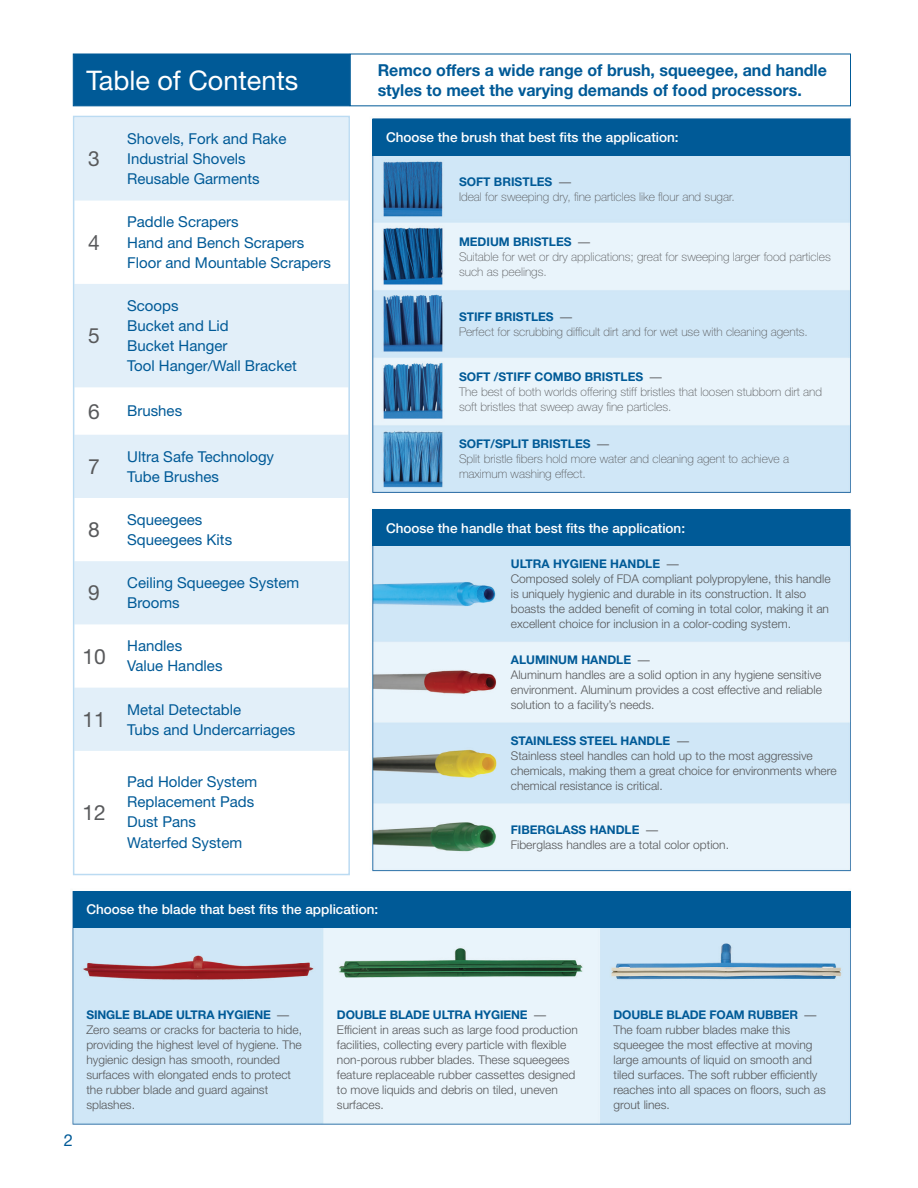
<style>
.page{position:relative;width:918px;height:1188px;background:#fff}
.page>*{position:absolute;margin:0;border:0;box-sizing:border-box;transform-origin:0 0}
.t1{font:27px "Helvetica Neue LT Std";color:#fff}
.t2{font:21px "Helvetica Neue LT Std";color:#58595b}
.t3{font:700 16.5px/19.5px "Helvetica Neue LT Std";color:#005a97}
.t4{font:16.5px "Helvetica Neue LT Std";color:#005a97}
.t5{font:15px/20.1px "Helvetica Neue LT Std";color:#005a97}
.t6{font:500 13.5px "Helvetica Neue LT Std";color:#fff}
.t7{font:300 12px/15px "Helvetica Neue LT Std";color:#57585a}
.t8{font:100 12px/15px "Helvetica Neue LT Pro";color:#57585a}
.t9{font:700 12px "Helvetica Neue LT Pro";letter-spacing:-.01em;color:#005a97}
.s1{font-weight:700;color:#005a97}
.s2{font-family:"Arial";font-weight:400}
.s3{font-family:"Arial";font-weight:400;color:#57585a}
</style>
<div class="page">
<img style="left:72px;top:53px;width:779px;height:1072px">
<div style="left:373px;top:119px;width:477px;height:36px;background:#005a97"></div>
<div style="left:73px;top:54px;width:277px;height:52px;background:#005a97;border:1px solid #005a97"></div>
<div style="left:73px;top:891px;width:777px;height:37px;background:#005a97"></div>
<div style="left:373px;top:509px;width:477px;height:37px;background:#005a97"></div>
<svg style="left:76px;top:119px;width:271px;height:632px;fill:#e2eff9"></svg>
<div style="left:73px;top:116px;width:277px;height:759px;border:2px solid #bbdbf2"></div>
<h1 class="t1" style="left:86px;top:64px;width:214px">Table of Contents</h1>
<h3 class="t3" style="left:378px;top:60px;width:451px">Remco offers a wide range of brush, squeegee, and handle styles to meet the varying demands of food processors.</h3>
<h2 class="t2" style="left:88px;top:146px;width:13px">3</h2>
<h2 class="t2" style="left:88px;top:230px;width:13px">4</h2>
<h2 class="t2" style="left:88px;top:323px;width:13px">5</h2>
<p class="t5" style="left:127px;top:129px;width:161px">Shovels, Fork and Rake<br>Industrial Shovels<br>Reusable Garments</p>
<p class="t5" style="left:127px;top:212px;width:205px">Paddle Scrapers<br>Hand and Bench Scrapers<br>Floor and Mountable Scrapers</p>
<p class="t5" style="left:127px;top:295px;width:171px">Scoops<br>Bucket and Lid<br>Bucket Hanger<br>Tool Hanger/Wall Bracket</p>
<h2 class="t2" style="left:88px;top:399px;width:13px">6</h2>
<p class="t5" style="left:127px;top:401px;width:57px">Brushes</p>
<h2 class="t2" style="left:88px;top:454px;width:13px">7</h2>
<p class="t5" style="left:127px;top:446px;width:148px">Ultra Safe Technology<br>Tube Brushes</p>
<h2 class="t2" style="left:88px;top:517px;width:13px">8</h2>
<p class="t5" style="left:127px;top:509px;width:107px">Squeegees<br>Squeegees Kits</p>
<h2 class="t2" style="left:88px;top:580px;width:13px">9</h2>
<p class="t5" style="left:127px;top:573px;width:174px">Ceiling Squeegee System<br>Brooms</p>
<h2 class="t2" style="left:82px;top:644px;width:25px">10</h2>
<p class="t5" style="left:127px;top:636px;width:97px">Handles<br>Value Handles</p>
<h2 class="t2" style="left:82px;top:707px;width:25px">11</h2>
<p class="t5" style="left:127px;top:699px;width:170px">Metal Detectable<br>Tubs and Undercarriages</p>
<h2 class="t2" style="left:82px;top:800px;width:25px">12</h2>
<p class="t5" style="left:127px;top:772px;width:132px">Pad Holder System<br>Replacement Pads<br>Dust Pans<br>Waterfed System</p>
<p class="t6" style="left:386px;top:129px;width:294px">Choose the brush that best fits the application:</p>
<p class="t8" style="left:459px;top:174px;width:277px"><span class="s1">SOFT BRISTLES</span> <span class="s2">—<br></span>Ideal for sweeping dry, fine particles like flour and sugar.</p>
<p class="t8" style="left:459px;top:234px;width:373px"><span class="s1">MEDIUM BRISTLES</span> <span class="s2">—<br></span>Suitable for wet or dry applications; great for sweeping larger food particles such as peelings.</p>
<p class="t8" style="left:459px;top:309px;width:350px"><span class="s1">STIFF BRISTLES</span> <span class="s2">—<br></span>Perfect for scrubbing difficult dirt and for wet use with cleaning agents.</p>
<p class="t8" style="left:459px;top:369px;width:365px"><span class="s1">SOFT /STIFF COMBO BRISTLES</span> <span class="s2">—<br></span>The best of both worlds offering stiff bristles that loosen stubborn dirt and soft bristles that sweep away fine particles.</p>
<p class="t8" style="left:459px;top:437px;width:332px"><span class="s1">SOFT/SPLIT BRISTLES</span> <span class="s2">—<br></span>Split bristle fibers hold more water and cleaning agent to achieve a maximum washing effect.</p>
<p class="t6" style="left:386px;top:520px;width:301px">Choose the handle that best fits the application:</p>
<p class="t9" style="left:511px;top:556px;width:170px">ULTRA HYGIENE HANDLE <span class="s3">—</span></p>
<p class="t7" style="left:511px;top:571px;width:321px">Composed solely of FDA compliant polypropylene, this handle is uniquely hygienic and durable in its construction. It also boasts the added benefit of coming in total color, making it an excellent choice for inclusion in a color-coding system.</p>
<p class="t9" style="left:511px;top:652px;width:141px">ALUMINUM HANDLE <span class="s3">—</span></p>
<p class="t7" style="left:511px;top:667px;width:313px;text-align:justify">Aluminum handles are a solid option in any hygiene sensitive environment. Aluminum provides a cost effective and reliable solution to a facility’s needs.</p>
<p class="t9" style="left:511px;top:733px;width:180px">STAINLESS STEEL HANDLE <span class="s3">—</span></p>
<p class="t7" style="left:511px;top:748px;width:327px">Stainless steel handles can hold up to the most aggressive chemicals, making them a great choice for environments where chemical resistance is critical.</p>
<p class="t9" style="left:511px;top:822px;width:149px">FIBERGLASS HANDLE <span class="s3">—</span></p>
<p class="t7" style="left:511px;top:837px;width:220px">Fiberglass handles are a total color option.</p>
<p class="t6" style="left:86px;top:901px;width:293px">Choose the blade that best fits the application:</p>
<h3 class="t4" style="left:64px;top:1130px;width:11px">2</h3>
<p class="t9" style="left:86px;top:1007px;width:204px">SINGLE BLADE ULTRA HYGIENE <span class="s3">—</span></p>
<p class="t7" style="left:86px;top:1022px;width:217px">Zero seams or cracks for bacteria to hide, providing the highest level of hygiene. The hygienic design has smooth, rounded surfaces with elongated ends to protect the rubber blade and guard against splashes.</p>
<p class="t9" style="left:337px;top:1007px;width:211px">DOUBLE BLADE ULTRA HYGIENE <span class="s3">—</span></p>
<p class="t7" style="left:337px;top:1022px;width:242px">Efficient in areas such as large food production facilities, collecting every particle with flexible non-porous rubber blades. These squeegees feature replaceable rubber cassettes designed to move liquids and debris on tiled, uneven surfaces.</p>
<p class="t9" style="left:613px;top:1007px;width:204px">DOUBLE BLADE FOAM RUBBER <span class="s3">—</span></p>
<p class="t7" style="left:613px;top:1022px;width:214px">The foam rubber blades make this squeegee the most effective at moving large amounts of liquid on smooth and tiled surfaces. The soft rubber efficiently reaches into all spaces on floors, such as grout lines.</p>
</div>
